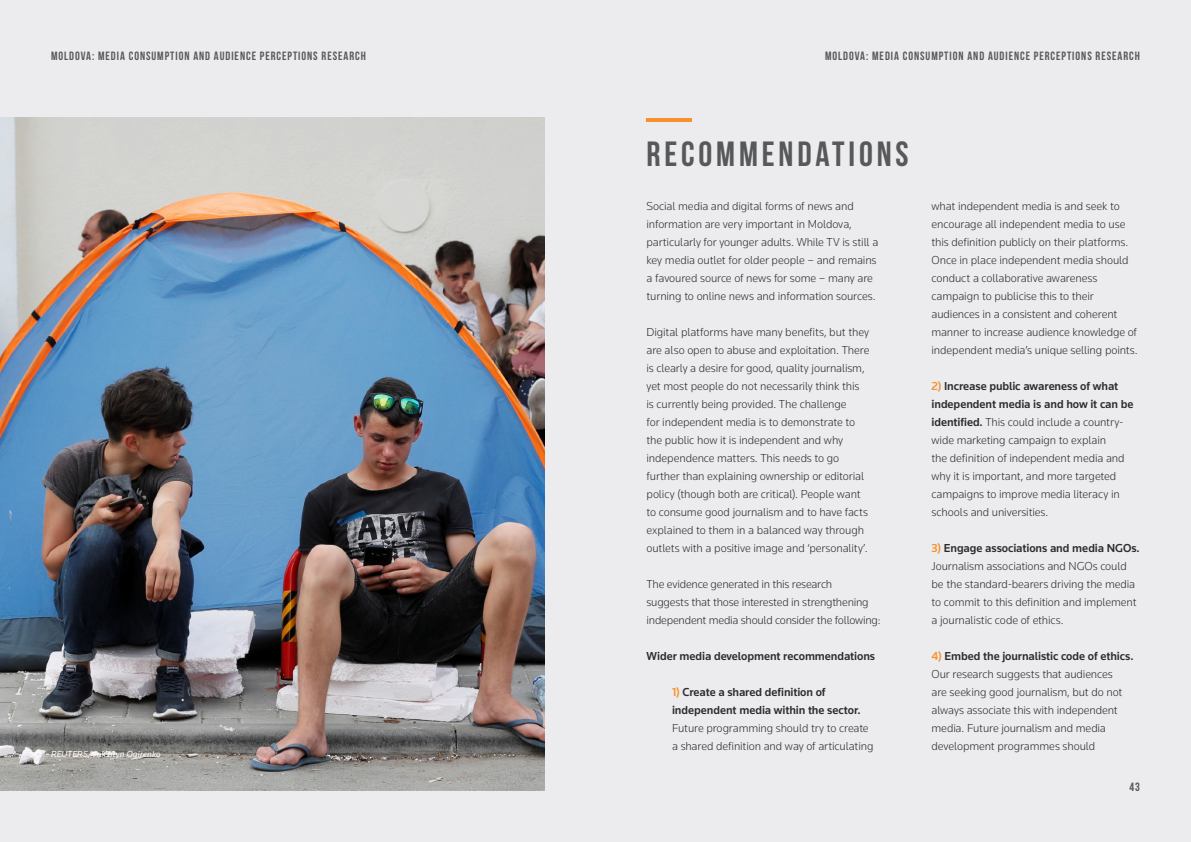
<style>
.page{position:relative;width:1191px;height:842px;background:#ececee}
.page>*{position:absolute;margin:0;border:0;box-sizing:border-box;transform-origin:0 0}
.t1{font:700 35px "Bebas Neue";letter-spacing:.11em;color:#57585a}
.t2{font:300 12px/18px "Knowledge";letter-spacing:-.01em;color:#2e2b2c}
.t3{font:12px "Bebas Neue";letter-spacing:.08em;color:#57585a}
.t4{font:500 12px/18px "Knowledge";letter-spacing:-.005em;color:#2e2b2c}
.t5{font:italic 9px "Knowledge";letter-spacing:.015em;color:#fff}
.s1{color:#f6922c}
.s2{font-weight:500;color:#f6922c}
.s3{font-weight:500}
</style>
<div class="page">
<img style="left:0;top:118px;width:544px;height:673px">
<hr style="left:646px;top:118px;width:46px;height:3px;background:#f6922c">
<p class="t3" style="left:51px;top:49px;width:316px">MOLDOVA: MEDIA CONSUMPTION AND AUDIENCE PERCEPTIONS RESEARCH</p>
<p class="t3" style="left:825px;top:49px;width:316px">MOLDOVA: MEDIA CONSUMPTION AND AUDIENCE PERCEPTIONS RESEARCH</p>
<p class="t5" style="left:51px;top:748px;width:111px">REUTERS/Valentyn Ogirenko</p>
<h1 class="t1" style="left:646px;top:134px;width:264px">RECOMMENDATIONS</h1>
<p class="t2" style="left:646px;top:197px;width:233px">Social media and digital forms of news and information are very important in Moldova, particularly for younger adults. While TV is still a key media outlet for older people – and remains a favoured source of news for some – many are turning to online news and information sources.</p>
<p class="t2" style="left:646px;top:323px;width:224px">Digital platforms have many benefits, but they are also open to abuse and exploitation. There is clearly a desire for good, quality journalism, yet most people do not necessarily think this is currently being provided. The challenge<br>for independent media is to demonstrate to the public how it is independent and why independence matters. This needs to go further than explaining ownership or editorial policy (though both are critical). People want to consume good journalism and to have facts explained to them in a balanced way through outlets with a positive image and ‘personality’.</p>
<p class="t2" style="left:646px;top:575px;width:235px">The evidence generated in this research<br>suggests that those interested in strengthening independent media should consider the following:</p>
<p class="t4" style="left:646px;top:647px;width:230px">Wider media development recommendations</p>
<p class="t4" style="left:672px;top:683px;width:190px"><span class="s1">1)</span> Create a shared definition of independent media within the sector.</p>
<p class="t2" style="left:672px;top:719px;width:203px">Future programming should try to create a shared definition and way of articulating</p>
<p class="t2" style="left:931px;top:197px;width:208px">what independent media is and seek to encourage all independent media to use this definition publicly on their platforms.<br>Once in place independent media should conduct a collaborative awareness campaign to publicise this to their audiences in a consistent and coherent manner to increase audience knowledge of independent media’s unique selling points.</p>
<p class="t2" style="left:931px;top:377px;width:203px"><span class="s2">2)</span> <span class="s3">Increase public awareness of what independent media is and how it can be identified.</span> This could include a country&shy;wide marketing campaign to explain<br>the definition of independent media and why it is important, and more targeted campaigns to improve media literacy in schools and universities.</p>
<p class="t2" style="left:931px;top:539px;width:210px"><span class="s2">3)</span> <span class="s3">Engage associations and media NGOs.<br></span>Journalism associations and NGOs could be the standard-bearers driving the media to commit to this definition and implement a journalistic code of ethics.</p>
<p class="t2" style="left:931px;top:647px;width:203px"><span class="s2">4)</span> <span class="s3">Embed the journalistic code of ethics.<br></span>Our research suggests that audiences<br>are seeking good journalism, but do not always associate this with independent media. Future journalism and media development programmes should</p>
<p class="t3" style="left:1129px;top:780px;width:12px">43</p>
</div>
